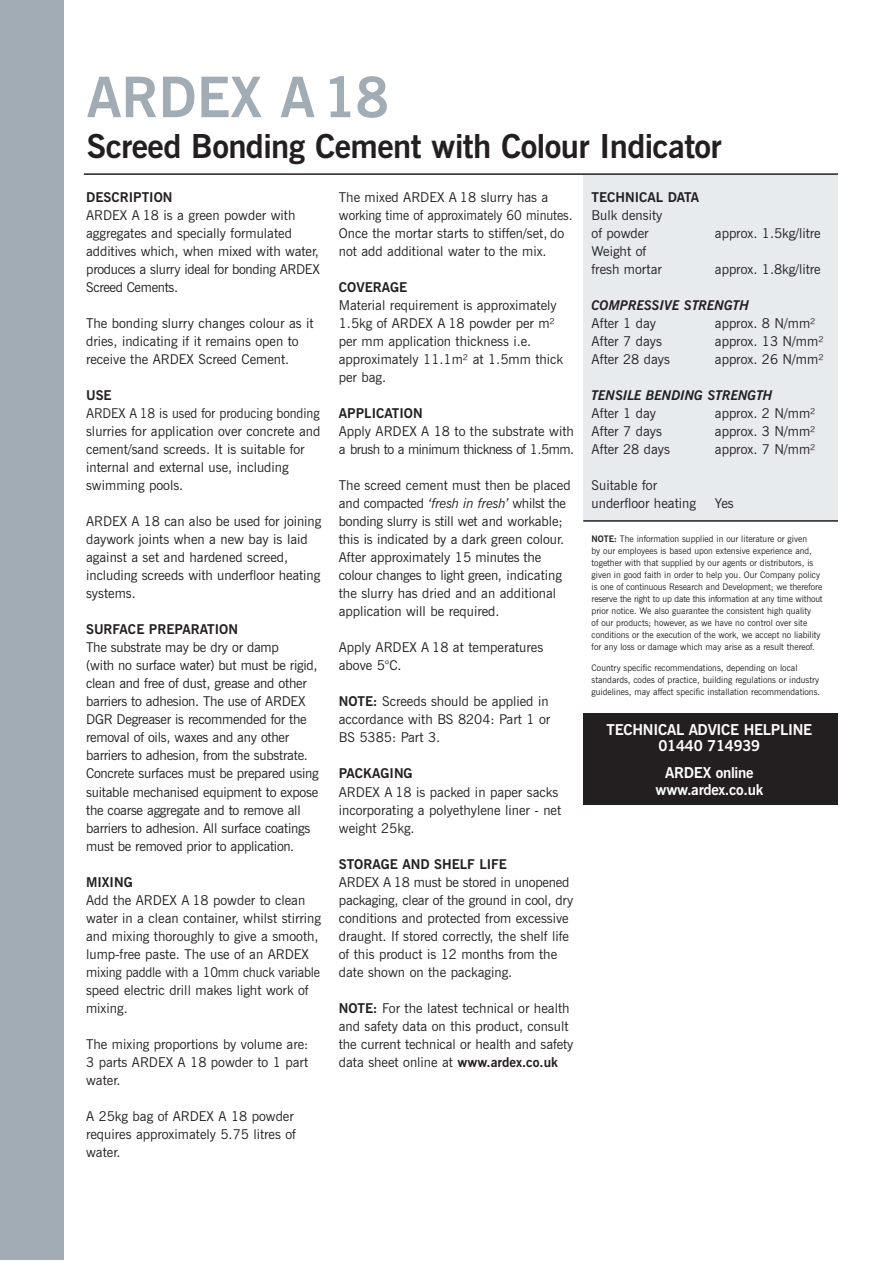
<style>
.page{position:relative;width:893px;height:1263px;background:#fff}
.page>*{position:absolute;margin:0;border:0;box-sizing:border-box;transform-origin:0 0}
.t1{font:700 55.65px "News Gothic BT";color:#a1acb4}
.t2{font:700 33px "News Gothic BT";letter-spacing:-.02em;color:#231f20}
.t3{font:700 15px/16.5px "News Gothic BT";letter-spacing:-.02em;color:#fff;text-align:center}
.t4{font:13.5px/18px "News Gothic BT";color:#231f20}
.t5{font:13.5px/18px "News Gothic BT";letter-spacing:-.02em;color:#231f20}
.t6{font:700 13.5px "News Gothic BT";color:#231f20}
.t7{font:italic 700 13.5px "News Gothic BT";color:#231f20}
.t8{font:9px/12px "News Gothic BT";color:#231f20}
.s1{font-style:italic}
.s2{font-weight:700}
</style>
<div class="page">
<div style="left:583px;top:713px;width:255px;height:92px;background:#231f20"></div>
<div style="left:583px;top:175px;width:255px;height:345px;background:#e7ebed"></div>
<hr style="left:583px;top:520px;width:255px;height:2px;background:#231f20">
<div style="left:0;top:0;width:64px;height:1259px;background:#a1acb4"></div>
<hr style="left:84px;top:173px;width:754px;height:2px;background:#231f20">
<h1 class="t1" style="left:87px;top:75px;width:304px">ARDEX A 18</h1>
<h2 class="t2" style="left:87px;top:133px;width:636px">Screed Bonding Cement with Colour Indicator</h2>
<p class="t6" style="left:86px;top:192px;width:88px">DESCRIPTION</p>
<p class="t4" style="left:86px;top:208px;width:235px">ARDEX A 18 is a green powder with aggregates and specially formulated additives which, when mixed with water, produces a slurry ideal for bonding ARDEX Screed Cements.</p>
<p class="t4" style="left:86px;top:316px;width:229px">The bonding slurry changes colour as it dries, indicating if it remains open to receive the ARDEX Screed Cement.</p>
<p class="t6" style="left:86px;top:390px;width:27px">USE</p>
<p class="t4" style="left:86px;top:406px;width:236px">ARDEX A 18 is used for producing bonding slurries for application over concrete and cement/sand screeds. It is suitable for internal and external use, including swimming pools.</p>
<p class="t4" style="left:86px;top:514px;width:237px">ARDEX A 18 can also be used for joining daywork joints when a new bay is laid against a set and hardened screed, including screeds with underfloor heating systems.</p>
<p class="t6" style="left:86px;top:624px;width:153px">SURFACE PREPARATION</p>
<p class="t5" style="left:86px;top:640px;width:234px">The substrate may be dry or damp<br>(with no surface water) but must be rigid, clean and free of dust, grease and other barriers to adhesion. The use of ARDEX DGR Degreaser is recommended for the removal of oils, waxes and any other barriers to adhesion, from the substrate.<br>Concrete surfaces must be prepared using suitable mechanised equipment to expose the coarse aggregate and to remove all barriers to adhesion. All surface coatings must be removed prior to application.</p>
<p class="t6" style="left:86px;top:876px;width:48px">MIXING</p>
<p class="t4" style="left:86px;top:892px;width:236px">Add the ARDEX A 18 powder to clean water in a clean container, whilst stirring and mixing thoroughly to give a smooth, lump-free paste. The use of an ARDEX mixing paddle with a 10mm chuck variable speed electric drill makes light work of mixing.</p>
<p class="t4" style="left:86px;top:1036px;width:224px;text-align:justify">The mixing proportions by volume are:<br>3 parts ARDEX A 18 powder to 1 part water.</p>
<p class="t4" style="left:86px;top:1108px;width:211px">A 25kg bag of ARDEX A 18 powder requires approximately 5.75 litres of water.</p>
<p class="t4" style="left:339px;top:190px;width:235px">The mixed ARDEX A 18 slurry has a working time of approximately 60 minutes.<br>Once the mortar starts to stiffen/set, do not add additional water to the mix.</p>
<p class="t6" style="left:339px;top:282px;width:70px">COVERAGE</p>
<p class="t4" style="left:339px;top:298px;width:226px">Material requirement is approximately<br>1.5kg of ARDEX A 18 powder per m² per mm application thickness i.e. approximately 11.1m² at 1.5mm thick per bag.</p>
<p class="t6" style="left:339px;top:408px;width:85px">APPLICATION</p>
<p class="t4" style="left:339px;top:424px;width:237px">Apply ARDEX A 18 to the substrate with a brush to a minimum thickness of 1.5mm.</p>
<p class="t4" style="left:339px;top:478px;width:233px">The screed cement must then be placed and compacted <span class="s1">‘fresh in fresh’</span> whilst the bonding slurry is still wet and workable; this is indicated by a dark green colour.<br>After approximately 15 minutes the colour changes to light green, indicating the slurry has dried and an additional application will be required.</p>
<p class="t4" style="left:339px;top:640px;width:206px">Apply ARDEX A 18 at temperatures above 5°C.</p>
<p class="t4" style="left:339px;top:694px;width:213px"><span class="s2">NOTE:</span> Screeds should be applied in accordance with BS 8204: Part 1 or<br>BS 5385: Part 3.</p>
<p class="t6" style="left:339px;top:768px;width:75px">PACKAGING</p>
<p class="t4" style="left:339px;top:784px;width:224px">ARDEX A 18 is packed in paper sacks incorporating a polyethylene liner - net weight 25kg.</p>
<p class="t6" style="left:339px;top:858px;width:170px">STORAGE AND SHELF LIFE</p>
<p class="t4" style="left:339px;top:874px;width:236px">ARDEX A 18 must be stored in unopened packaging, clear of the ground in cool, dry conditions and protected from excessive draught. If stored correctly, the shelf life of this product is 12 months from the date shown on the packaging.</p>
<p class="t4" style="left:339px;top:1000px;width:236px"><span class="s2">NOTE:</span> For the latest technical or health and safety data on this product, consult the current technical or health and safety data sheet online at <span class="s2">www.ardex.co.uk</span></p>
<p class="t6" style="left:592px;top:192px;width:109px">TECHNICAL DATA</p>
<p class="t4" style="left:592px;top:208px;width:72px">Bulk density of powder</p>
<p class="t4" style="left:715px;top:226px;width:107px">approx. 1.5kg/litre</p>
<p class="t4" style="left:592px;top:244px;width:72px">Weight of fresh mortar</p>
<p class="t4" style="left:715px;top:262px;width:107px">approx. 1.8kg/litre</p>
<p class="t7" style="left:592px;top:301px;width:159px">COMPRESSIVE STRENGTH</p>
<p class="t4" style="left:592px;top:316px;width:66px">After 1 day</p>
<p class="t4" style="left:715px;top:316px;width:102px">approx. 8 N/mm²</p>
<p class="t4" style="left:592px;top:334px;width:72px">After 7 days</p>
<p class="t4" style="left:715px;top:334px;width:110px">approx. 13 N/mm²</p>
<p class="t4" style="left:592px;top:352px;width:80px">After 28 days</p>
<p class="t4" style="left:715px;top:352px;width:110px">approx. 26 N/mm²</p>
<p class="t7" style="left:592px;top:391px;width:183px">TENSILE BENDING STRENGTH</p>
<p class="t4" style="left:592px;top:406px;width:66px">After 1 day</p>
<p class="t4" style="left:715px;top:406px;width:102px">approx. 2 N/mm²</p>
<p class="t4" style="left:592px;top:424px;width:72px">After 7 days</p>
<p class="t4" style="left:715px;top:424px;width:102px">approx. 3 N/mm²</p>
<p class="t4" style="left:592px;top:442px;width:80px">After 28 days</p>
<p class="t4" style="left:715px;top:442px;width:102px">approx. 7 N/mm²</p>
<p class="t4" style="left:592px;top:478px;width:106px">Suitable for underfloor heating</p>
<p class="t4" style="left:715px;top:496px;width:20px">Yes</p>
<p class="t8" style="left:592px;top:534px;width:233px"><span class="s2">NOTE:</span> The information supplied in our literature or given<br>by our employees is based upon extensive experience and, together with that supplied by our agents or distributors, is given in good faith in order to help you. Our Company policy is one of continuous Research and Development; we therefore reserve the right to up date this information at any time without prior notice. We also guarantee the consistent high quality<br>of our products; however, as we have no control over site conditions or the execution of the work, we accept no liability for any loss or damage which may arise as a result thereof.</p>
<p class="t8" style="left:592px;top:663px;width:230px">Country specific recommendations, depending on local standards, codes of practice, building regulations or industry guidelines, may affect specific installation recommendations.</p>
<p class="t3" style="left:607px;top:722px;width:207px">TECHNICAL ADVICE HELPLINE<br>01440 714939</p>
<p class="t3" style="left:656px;top:766px;width:109px">ARDEX online www.ardex.co.uk</p>
</div>
